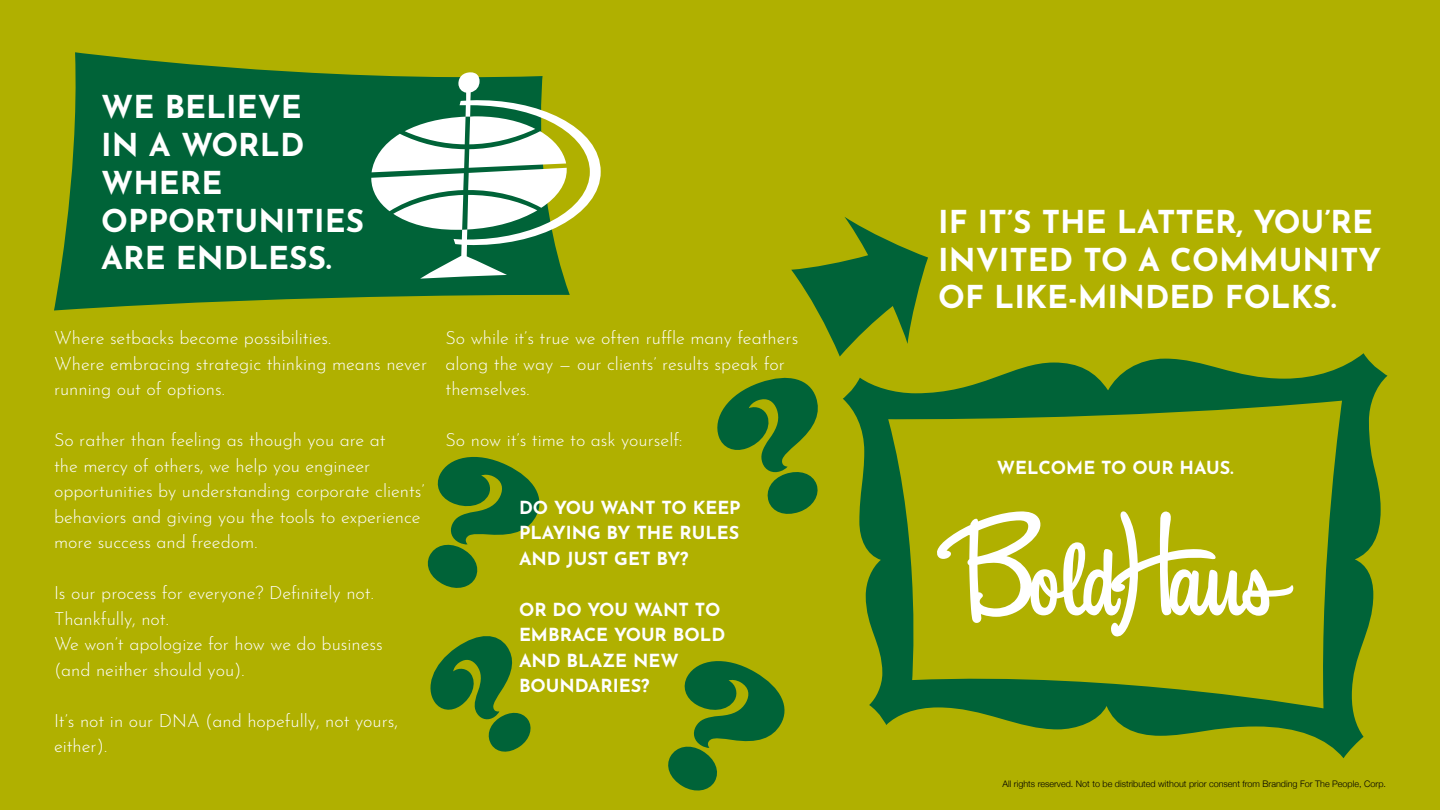
<style>
.page{position:relative;width:1440px;height:810px;background:#b0b000}
.page>*{position:absolute;margin:0;border:0;box-sizing:border-box;transform-origin:0 0}
.t1{font:700 31.5px/37.8px "Josefin Sans";color:#fff}
.t2{font:300 18px/25.5px "Josefin Sans";color:#fff}
.t3{font:700 18px/25.5px "Josefin Sans";color:#fff;text-align:justify}
.t4{font:300 9px "Helvetica Neue";color:#000}
</style>
<div class="page">
<svg style="left:54px;top:52px;width:516px;height:259px;fill:#006338"></svg>
<svg style="left:371px;top:72px;width:230px;height:207px"></svg>
<svg style="left:427px;top:457px;width:113px;height:131px"></svg>
<svg style="left:717px;top:377px;width:101px;height:137px"></svg>
<svg style="left:668px;top:661px;width:117px;height:130px"></svg>
<svg style="left:430px;top:636px;width:101px;height:116px"></svg>
<svg style="left:791px;top:217px;width:137px;height:140px"></svg>
<svg style="left:843px;top:353px;width:544px;height:405px"></svg>
<h1 class="t1" style="left:101px;top:84px;width:264px">WE BELIEVE<br>IN A WORLD<br>WHERE<br>OPPORTUNITIES<br>ARE ENDLESS.</h1>
<p class="t2" style="left:54px;top:323px;width:375px">Where setbacks become possibilities.<br>Where embracing strategic thinking means never running out of options.</p>
<p class="t2" style="left:54px;top:425px;width:372px">So rather than feeling as though you are at<br>the mercy of others, we help you engineer opportunities by understanding corporate clients’ behaviors and giving you the tools to experience more success and freedom.</p>
<p class="t2" style="left:54px;top:579px;width:330px">Is our process for everyone? Definitely not.<br>Thankfully, not.<br>We won’t apologize for how we do business (and neither should you).</p>
<p class="t2" style="left:54px;top:706px;width:346px">It’s not in our DNA (and hopefully, not yours, either).</p>
<p class="t2" style="left:446px;top:324px;width:354px">So while it’s true we often ruffle many feathers along the way — our clients’ results speak for themselves.</p>
<p class="t2" style="left:446px;top:426px;width:238px">So now it’s time to ask yourself:</p>
<p class="t3" style="left:519px;top:492px;width:223px">DO YOU WANT TO KEEP PLAYING BY THE RULES AND JUST GET BY?</p>
<p class="t3" style="left:519px;top:594px;width:208px;text-align:left">OR DO YOU WANT TO<br>EMBRACE YOUR BOLD<br>AND BLAZE NEW<br>BOUNDARIES?</p>
<h1 class="t1" style="left:938px;top:198px;width:444px">IF IT’S THE LATTER, YOU’RE<br>INVITED TO A COMMUNITY<br>OF LIKE-MINDED FOLKS.</h1>
<p class="t3" style="left:997px;top:452px;width:238px">WELCOME TO OUR HAUS.</p>
<p class="t4" style="left:1002px;top:777px;width:385px">All rights reserved. Not to be distributed without prior consent from Branding For The People, Corp.</p>
</div>
